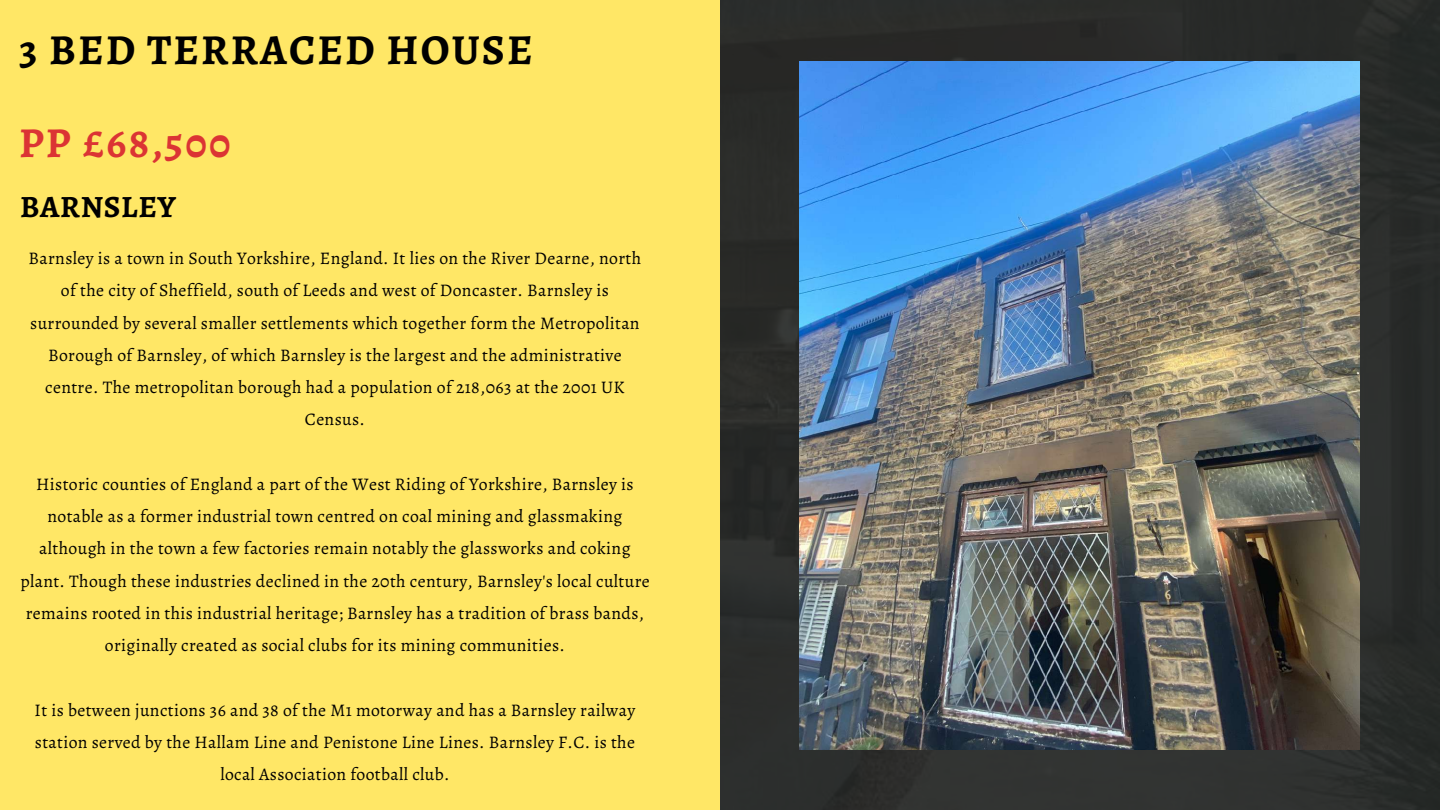
<style>
.page{position:relative;width:1440px;height:810px;background:#fff}
.page>*{position:absolute;margin:0;border:0;box-sizing:border-box;transform-origin:0 0}
.t1{font:700 42.8px "Alegreya";letter-spacing:.05em;color:#000}
.t2{font:700 42.8px "Alegreya";letter-spacing:.05em;color:#db3434}
.t3{font:700 31px "Alegreya";letter-spacing:.02em;color:#000}
.t4{font:17.7px/32.2px "Alegreya";letter-spacing:.02em;color:#000;text-align:center}
</style>
<div class="page">
<div style="left:720px;top:0;width:720px;height:810px;background:#2a2c2a"></div>
<div style="left:0;top:0;width:720px;height:810px;background:#ffe766"></div>
<img style="left:799px;top:61px;width:560px;height:688px">
<h1 class="t1" style="left:19px;top:20px;width:515px">3 BED TERRACED HOUSE</h1>
<h1 class="t2" style="left:19px;top:113px;width:213px">PP £68,500</h1>
<h2 class="t3" style="left:20px;top:185px;width:157px">BARNSLEY</h2>
<p class="t4" style="left:29px;top:242px;width:614px">Barnsley is a town in South Yorkshire, England. It lies on the River Dearne, north of the city of Sheffield, south of Leeds and west of Doncaster. Barnsley is surrounded by several smaller settlements which together form the Metropolitan Borough of Barnsley, of which Barnsley is the largest and the administrative centre. The metropolitan borough had a population of 218,063 at the 2001 UK Census.</p>
<p class="t4" style="left:20px;top:468px;width:631px">Historic counties of England a part of the West Riding of Yorkshire, Barnsley is notable as a former industrial town centred on coal mining and glassmaking although in the town a few factories remain notably the glassworks and coking plant. Though these industries declined in the 20th century, Barnsley's local culture remains rooted in this industrial heritage; Barnsley has a tradition of brass bands, originally created as social clubs for its mining communities.</p>
<p class="t4" style="left:35px;top:693px;width:602px">It is between junctions 36 and 38 of the M1 motorway and has a Barnsley railway station served by the Hallam Line and Penistone Line Lines. Barnsley F.C. is the local Association football club.</p>
</div>
